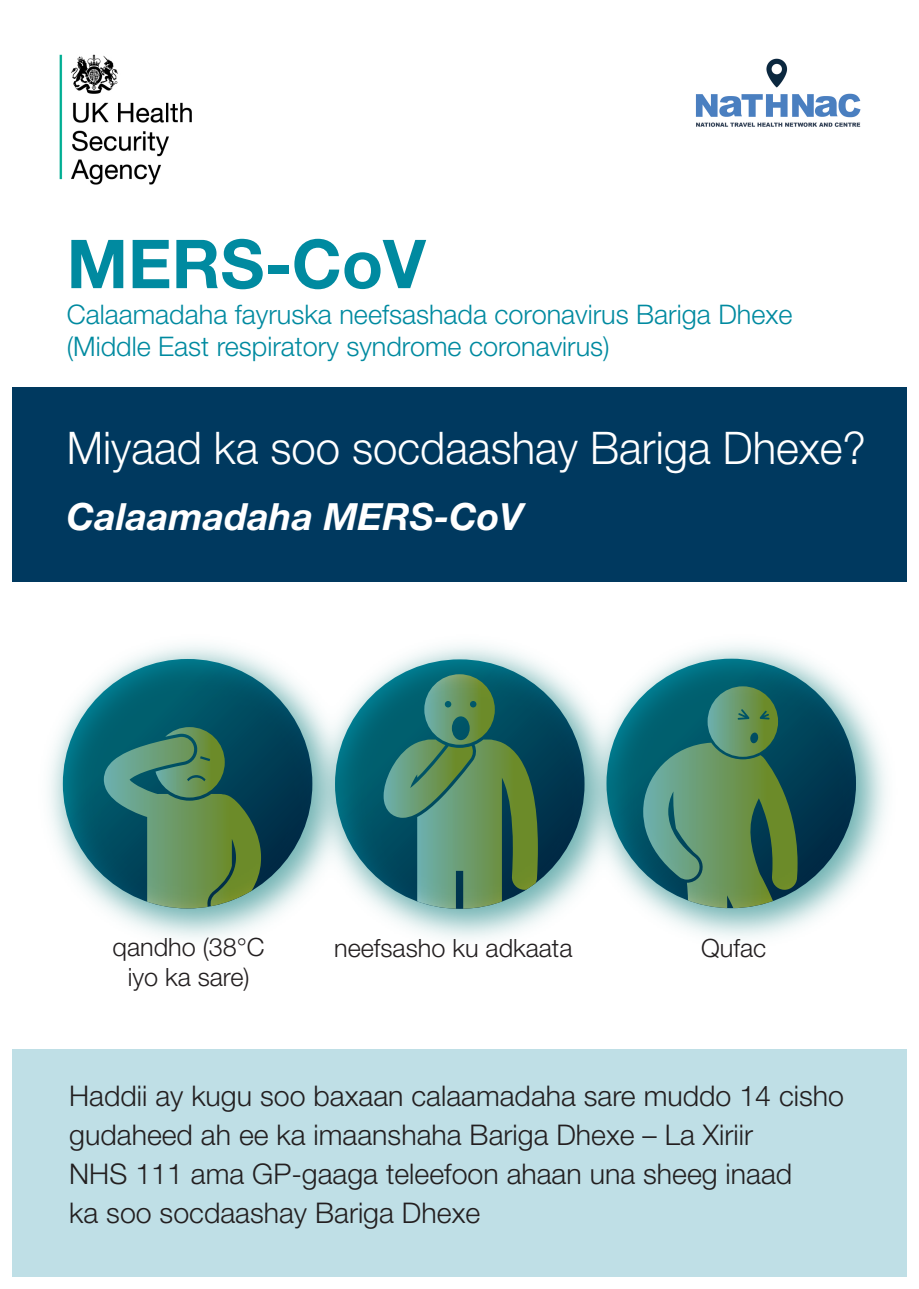
<style>
.page{position:relative;width:919px;height:1289px;background:#fff}
.page>*{position:absolute;margin:0;border:0;box-sizing:border-box;transform-origin:0 0}
.t1{font:700 67.5px "Helvetica Neue LT Std";color:#008aa0}
.t2{font:300 45px "Helvetica Neue LT Std";color:#fff}
.t3{font:italic 700 37.5px "Helvetica Neue LT Std";color:#fff}
.t4{font:300 28.5px/39px "Helvetica Neue LT Std";color:#231f20}
.t5{font:300 27px/32.4px "Helvetica Neue LT Std";color:#008aa0}
.t6{font:300 25.2px "Helvetica Neue LT Std";color:#231f20}
</style>
<div class="page">
<div style="left:12px;top:1048px;width:895px;height:228px;background:#bfdfe6"></div>
<div style="left:12px;top:387px;width:895px;height:195px;background:#00395f"></div>
<img style="left:695px;top:58px;width:166px;height:69px">
<img style="left:49px;top:645px;width:837px;height:294px">
<img style="left:59px;top:54px;width:133px;height:131px">
<p class="t1" style="left:67px;top:222px;width:360px">MERS-CoV</p>
<p class="t5" style="left:67px;top:298px;width:727px">Calaamadaha fayruska neefsashada coronavirus Bariga Dhexe (Middle East respiratory syndrome coronavirus)</p>
<p class="t2" style="left:67px;top:420px;width:800px">Miyaad ka soo socdaashay Bariga Dhexe?</p>
<p class="t3" style="left:67px;top:493px;width:458px">Calaamadaha MERS-CoV</p>
<p class="t6" style="left:113px;top:931px;width:154px">qandho (38°C</p>
<p class="t6" style="left:334px;top:933px;width:240px">neefsasho ku adkaata</p>
<p class="t6" style="left:701px;top:932px;width:66px">Qufac</p>
<p class="t6" style="left:128px;top:962px;width:123px">iyo ka sare)</p>
<p class="t4" style="left:69px;top:1075px;width:776px">Haddii ay kugu soo baxaan calaamadaha sare muddo 14 cisho gudaheed ah ee ka imaanshaha Bariga Dhexe – La Xiriir<br>NHS 111 ama GP-gaaga teleefoon ahaan una sheeg inaad<br>ka soo socdaashay Bariga Dhexe</p>
</div>
